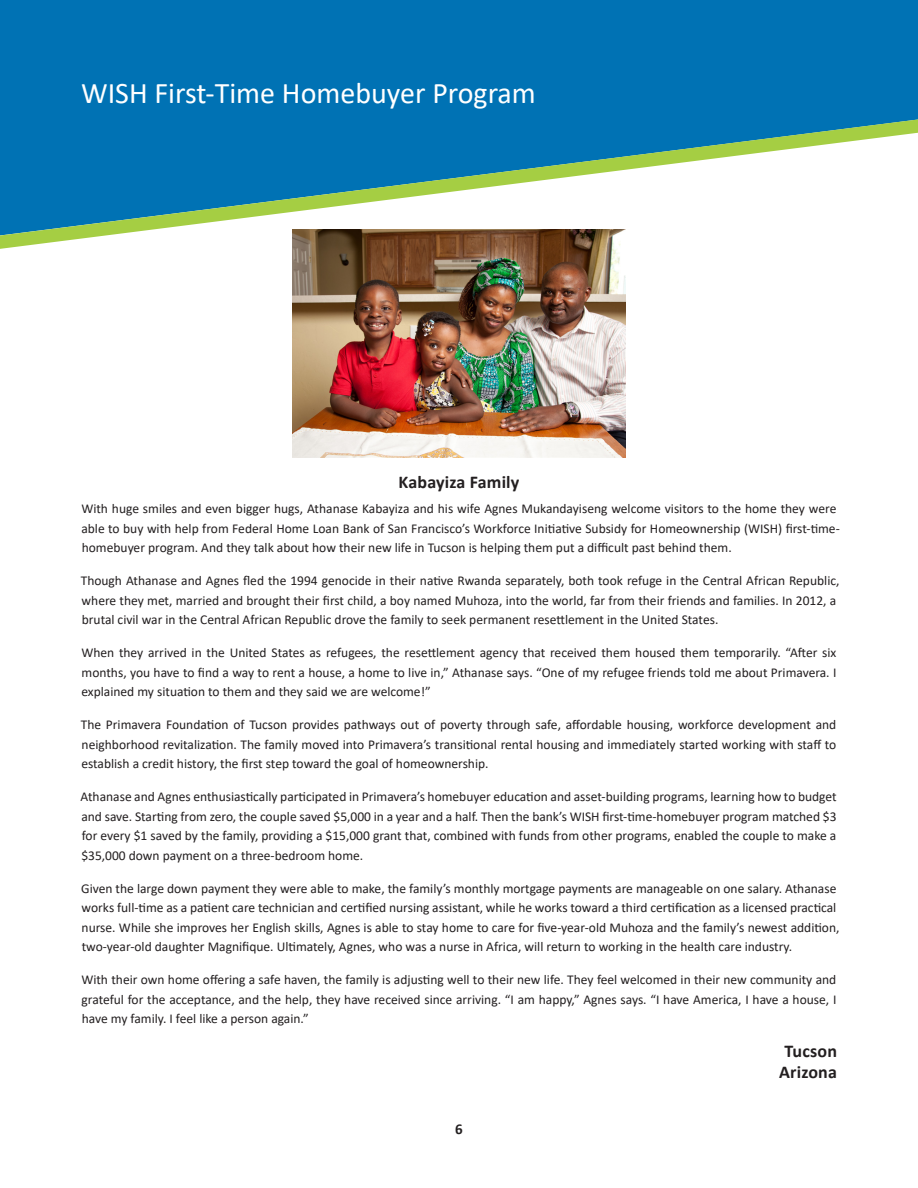
<style>
.page{position:relative;width:918px;height:1188px;background:#fff}
.page>*{position:absolute;margin:0;border:0;box-sizing:border-box;transform-origin:0 0}
.t1{font:30px "Calibri";color:#fff}
.t2{font:700 18px "Calibri";letter-spacing:.01em;color:#231f20}
.t3{font:700 15px "Calibri";color:#231f20}
.FHLB_Paragraph_Spaci{font:13.5px/19.5px "Calibri";color:#231f20;text-align:justify}
</style>
<div class="page">
<div style="left:0;top:0;width:918px;height:119px;background:#0072b4"></div>
<svg style="left:0;top:119px;width:918px;height:130px"></svg>
<img style="left:292px;top:229px;width:334px;height:229px">
<p class="t1" style="left:81px;top:73px;width:456px">WISH First-Time Homebuyer Program</p>
<p class="t2" style="left:399px;top:470px;width:122px">Kabayiza Family</p>
<p class="FHLB_Paragraph_Spaci" style="left:81px;top:499px;width:760px;text-align:left">With huge smiles and even bigger hugs, Athanase Kabayiza and his wife Agnes Mukandayiseng welcome visitors to the home they were able to buy with help from Federal Home Loan Bank of San Francisco’s Workforce Initiative Subsidy for Homeownership (WISH) first-time&shy;homebuyer program. And they talk about how their new life in Tucson is helping them put a difficult past behind them.</p>
<p class="FHLB_Paragraph_Spaci" style="left:81px;top:571px;width:760px;text-align:left">Though Athanase and Agnes fled the 1994 genocide in their native Rwanda separately, both took refuge in the Central African Republic, where they met, married and brought their first child, a boy named Muhoza, into the world, far from their friends and families. In 2012, a brutal civil war in the Central African Republic drove the family to seek permanent resettlement in the United States.</p>
<p class="FHLB_Paragraph_Spaci" style="left:81px;top:643px;width:757px">When they arrived in the United States as refugees, the resettlement agency that received them housed them temporarily. “After six months, you have to find a way to rent a house, a home to live in,” Athanase says. “One of my refugee friends told me about Primavera. I explained my situation to them and they said we are welcome!”</p>
<p class="FHLB_Paragraph_Spaci" style="left:81px;top:715px;width:757px">The Primavera Foundation of Tucson provides pathways out of poverty through safe, affordable housing, workforce development and neighborhood revitalization. The family moved into Primavera’s transitional rental housing and immediately started working with staff to establish a credit history, the first step toward the goal of homeownership.</p>
<p class="FHLB_Paragraph_Spaci" style="left:81px;top:787px;width:758px">Athanase and Agnes enthusiastically participated in Primavera’s homebuyer education and asset-building programs, learning how to budget and save. Starting from zero, the couple saved $5,000 in a year and a half. Then the bank’s WISH first-time-homebuyer program matched $3 for every $1 saved by the family, providing a $15,000 grant that, combined with funds from other programs, enabled the couple to make a $35,000 down payment on a three-bedroom home.</p>
<p class="FHLB_Paragraph_Spaci" style="left:81px;top:878px;width:760px;text-align:left">Given the large down payment they were able to make, the family’s monthly mortgage payments are manageable on one salary. Athanase works full-time as a patient care technician and certified nursing assistant, while he works toward a third certification as a licensed practical nurse. While she improves her English skills, Agnes is able to stay home to care for five-year-old Muhoza and the family’s newest addition, two-year-old daughter Magnifique. Ultimately, Agnes, who was a nurse in Africa, will return to working in the health care industry.</p>
<p class="FHLB_Paragraph_Spaci" style="left:81px;top:970px;width:757px">With their own home offering a safe haven, the family is adjusting well to their new life. They feel welcomed in their new community and grateful for the acceptance, and the help, they have received since arriving. “I am happy,” Agnes says. “I have America, I have a house, I have my family. I feel like a person again.”</p>
<p class="t3" style="left:455px;top:1118px;width:9px">6</p>
<p class="t2" style="left:784px;top:1039px;width:54px">Tucson</p>
<p class="t2" style="left:779px;top:1060px;width:59px">Arizona</p>
</div>
